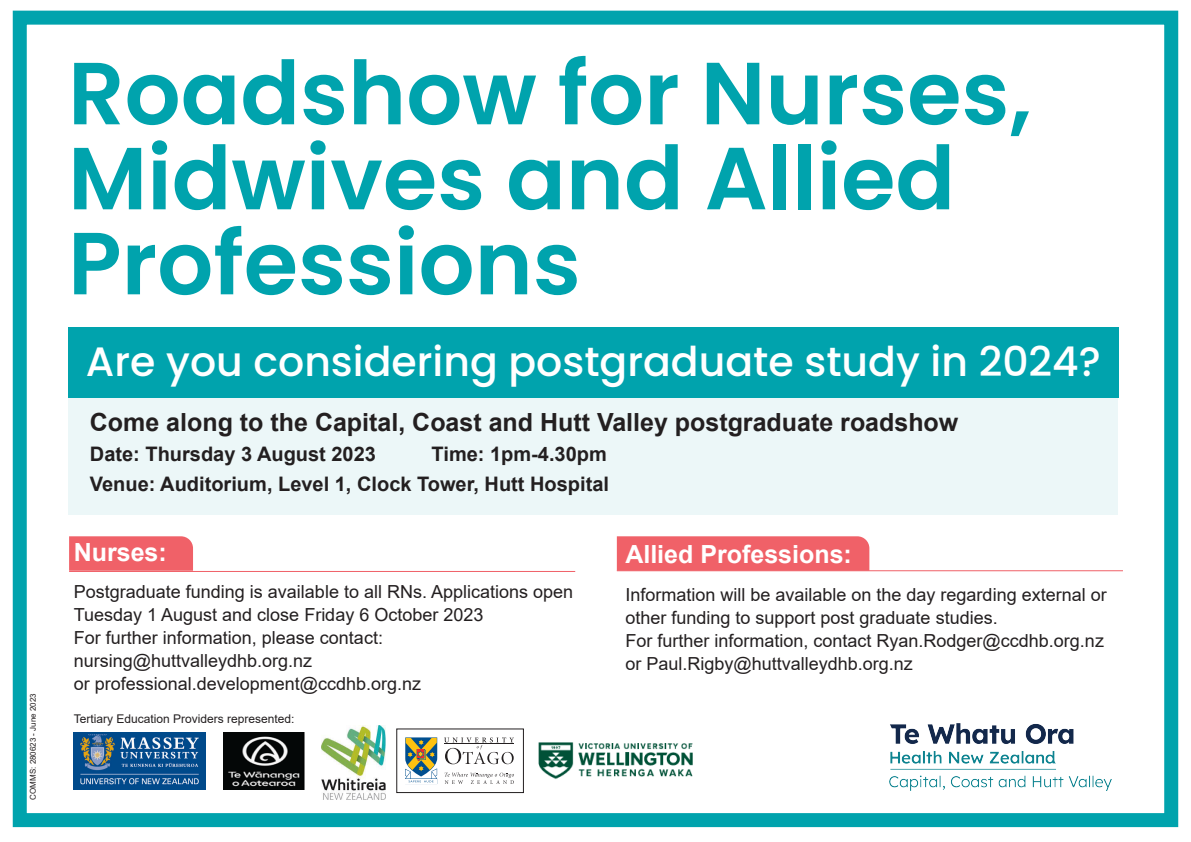
<style>
.page{position:relative;width:1191px;height:842px;background:#fff}
.page>*{position:absolute;margin:0;border:0;box-sizing:border-box;transform-origin:0 0}
.t1{font:600 88px/85px "Poppins";color:#00a3ad}
.t2{font:500 41px "Poppins";color:#fff}
.t3{font:700 25px "Arial";color:#231f20}
.t4{font:700 25px "Arial";color:#fff}
.t5{font:700 20px "Arial";color:#231f20}
.t6{font:18px/23px "Arial";color:#231f20}
.t7{font:12px "Arial";color:#231f20}
.t8{font:8px "Arial";color:#231f20}
</style>
<div class="page">
<svg style="left:69px;top:536px;width:124px;height:35px;background:#f0646b"></svg>
<div style="left:69px;top:393px;width:1049px;height:121px;background:#ecf7f8"></div>
<div style="left:13px;top:11px;width:1165px;height:816px;border:14px solid #00a3ad"></div>
<img style="left:889px;top:723px;width:222px;height:68px">
<div style="left:68px;top:327px;width:1050px;height:71px;background:#00a3ad"></div>
<div style="left:617px;top:536px;width:252px;height:34px;background:#f06168"></div>
<img style="left:223px;top:732px;width:81px;height:57px">
<div style="left:397px;top:729px;width:126px;height:64px;border:1px solid #231f20"></div>
<svg style="left:444px;top:737px;width:70px;height:27px"></svg>
<hr style="left:445px;top:744px;width:69px;height:1px;background:#231f20">
<svg style="left:405px;top:737px;width:32px;height:46px"></svg>
<svg style="left:444px;top:772px;width:70px;height:12px"></svg>
<img style="left:74px;top:732px;width:132px;height:57px">
<hr style="left:617px;top:570px;width:506px;height:1px;background:#f06168">
<hr style="left:69px;top:571px;width:506px;height:1px;background:#f06168">
<img style="left:538px;top:742px;width:155px;height:37px">
<img style="left:322px;top:725px;width:63px;height:75px">
<p class="t8" style="left:28px;top:800px;width:108px;rotate:-90deg">COMMS: 280623 - June 2023</p>
<p class="t1" style="left:68px;top:51px;width:965px">Roadshow for Nurses,<br>Midwives and Allied<br>Professions</p>
<p class="t2" style="left:86px;top:338px;width:1016px">Are you considering postgraduate study in 2024?</p>
<p class="t3" style="left:90px;top:405px;width:870px">Come along to the Capital, Coast and Hutt Valley postgraduate roadshow</p>
<p class="t5" style="left:90px;top:440px;width:287px">Date: Thursday 3 August 2023</p>
<p class="t5" style="left:431px;top:440px;width:177px">Time: 1pm-4.30pm</p>
<p class="t5" style="left:90px;top:470px;width:520px">Venue: Auditorium, Level 1, Clock Tower, Hutt Hospital</p>
<p class="t4" style="left:74px;top:535px;width:95px">Nurses:</p>
<p class="t6" style="left:74px;top:580px;width:501px">Postgraduate funding is available to all RNs. Applications open<br>Tuesday 1 August and close Friday 6 October 2023</p>
<p class="t6" style="left:74px;top:626px;width:349px">For further information, please contact: nursing@huttvalleydhb.org.nz<br>or professional.development@ccdhb.org.nz</p>
<p class="t7" style="left:74px;top:711px;width:222px">Tertiary Education Providers represented:</p>
<p class="t4" style="left:625px;top:537px;width:228px">Allied Professions:</p>
<p class="t6" style="left:625px;top:583px;width:483px">Information will be available on the day regarding external or other funding to support post graduate studies.</p>
<p class="t6" style="left:625px;top:629px;width:480px">For further information, contact Ryan.Rodger@ccdhb.org.nz or Paul.Rigby@huttvalleydhb.org.nz</p>
</div>
